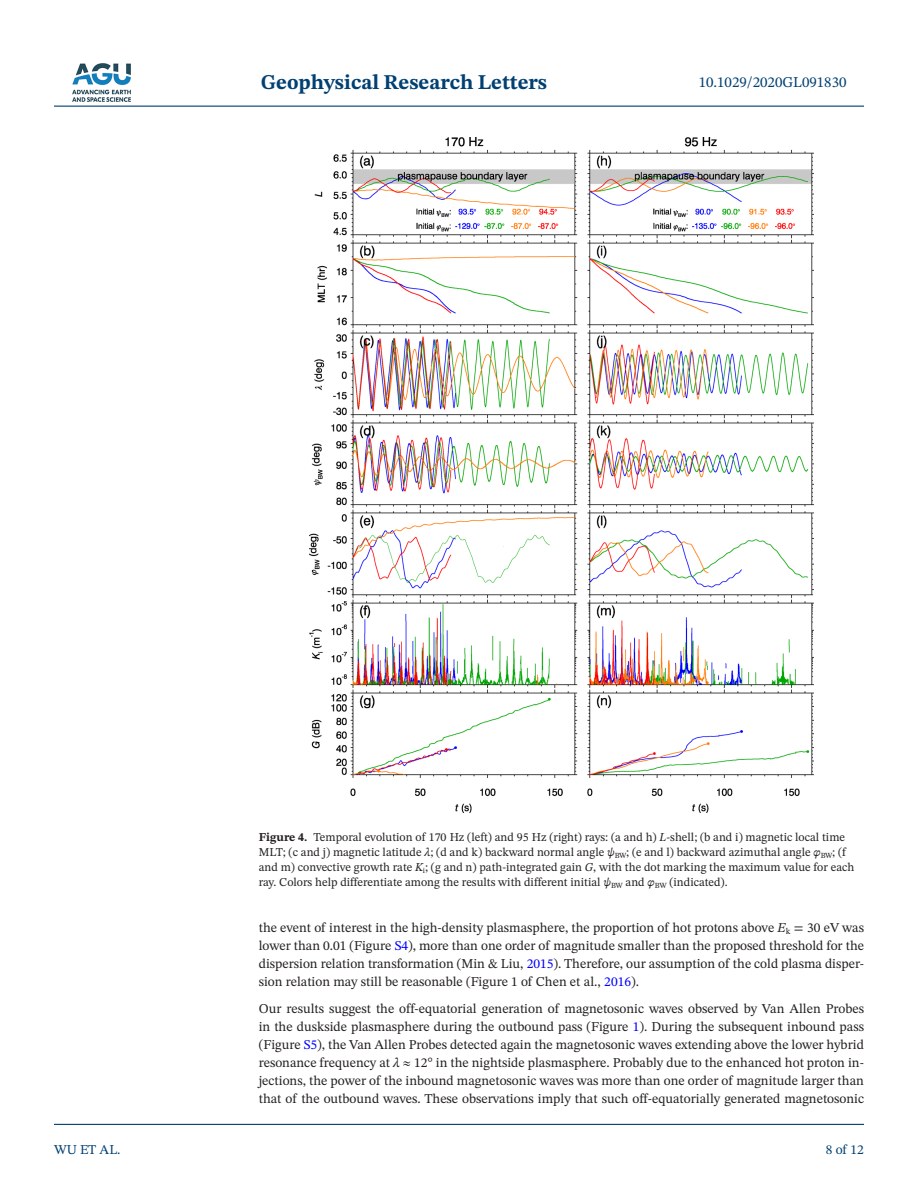
<style>
.page{position:relative;width:918px;height:1188px;background:#fff}
.page>*{position:absolute;margin:0;border:0;box-sizing:border-box;transform-origin:0 0}
.t1{font:700 21px "STIX Two Text";color:#004073}
.t2{font:15px "STIX Two Text";color:#004073}
.t3{font:13.5px/18px "STIX Two Text";color:#231f20;text-align:justify}
.t4{font:13.5px "STIX Two Text";color:#004073}
.t5{font:12px/15px "STIX Two Text";color:#231f20}
.s1{font-weight:700}
.s2{font-style:italic}
.s3{color:#00f}
</style>
<div class="page">
<hr style="left:54px;top:106px;width:810px;height:1px;background:#004073">
<hr style="left:54px;top:1124px;width:810px;height:1px;background:#004073">
<img style="left:72px;top:63px;width:59px;height:39px">
<img style="left:309px;top:137px;width:504px;height:675px">
<h1 class="t1" style="left:261px;top:67px;width:288px">Geophysical Research Letters</h1>
<p class="t2" style="left:699px;top:72px;width:149px">10.1029/2020GL091830</p>
<p class="t4" style="left:54px;top:1140px;width:68px">WU ET AL.</p>
<p class="t5" style="left:259px;top:829px;width:597px"><span class="s1">Figure 4.</span> Temporal evolution of 170 Hz (left) and 95 Hz (right) rays: (a and h) <span class="s2">L</span>-shell; (b and i) magnetic local time MLT; (c and j) magnetic latitude <span class="s2">λ</span>; (d and k) backward normal angle <span class="s2">ψ</span><sub>BW</sub>; (e and l) backward azimuthal angle <span class="s2">φ</span><sub>BW</sub>; (f and m) convective growth rate <span class="s2">K</span><sub>i</sub>; (g and n) path-integrated gain <span class="s2">G</span>, with the dot marking the maximum value for each ray. Colors help differentiate among the results with different initial <span class="s2">ψ</span><sub>BW</sub> and <span class="s2">φ</span><sub>BW</sub> (indicated).</p>
<p class="t3" style="left:259px;top:919px;width:607px">the event of interest in the high-density plasmasphere, the proportion of hot protons above <span class="s2">E</span><sub>k</sub> = 30 eV was lower than 0.01 (Figure <span class="s3">S4</span>), more than one order of magnitude smaller than the proposed threshold for the dispersion relation transformation (Min &amp; Liu, <span class="s3">2015</span>). Therefore, our assumption of the cold plasma disper&shy;sion relation may still be reasonable (Figure 1 of Chen et al., <span class="s3">2016</span>).</p>
<p class="t3" style="left:259px;top:1000px;width:607px">Our results suggest the off-equatorial generation of magnetosonic waves observed by Van Allen Probes in the duskside plasmasphere during the outbound pass (Figure <span class="s3">1</span>). During the subsequent inbound pass (Figure <span class="s3">S5</span>), the Van Allen Probes detected again the magnetosonic waves extending above the lower hybrid resonance frequency at <span class="s2">λ</span> ≈ 12° in the nightside plasmasphere. Probably due to the enhanced hot proton in&shy;jections, the power of the inbound magnetosonic waves was more than one order of magnitude larger than that of the outbound waves. These observations imply that such off-equatorially generated magnetosonic</p>
<p class="t4" style="left:826px;top:1140px;width:40px">8 of 12</p>
</div>
